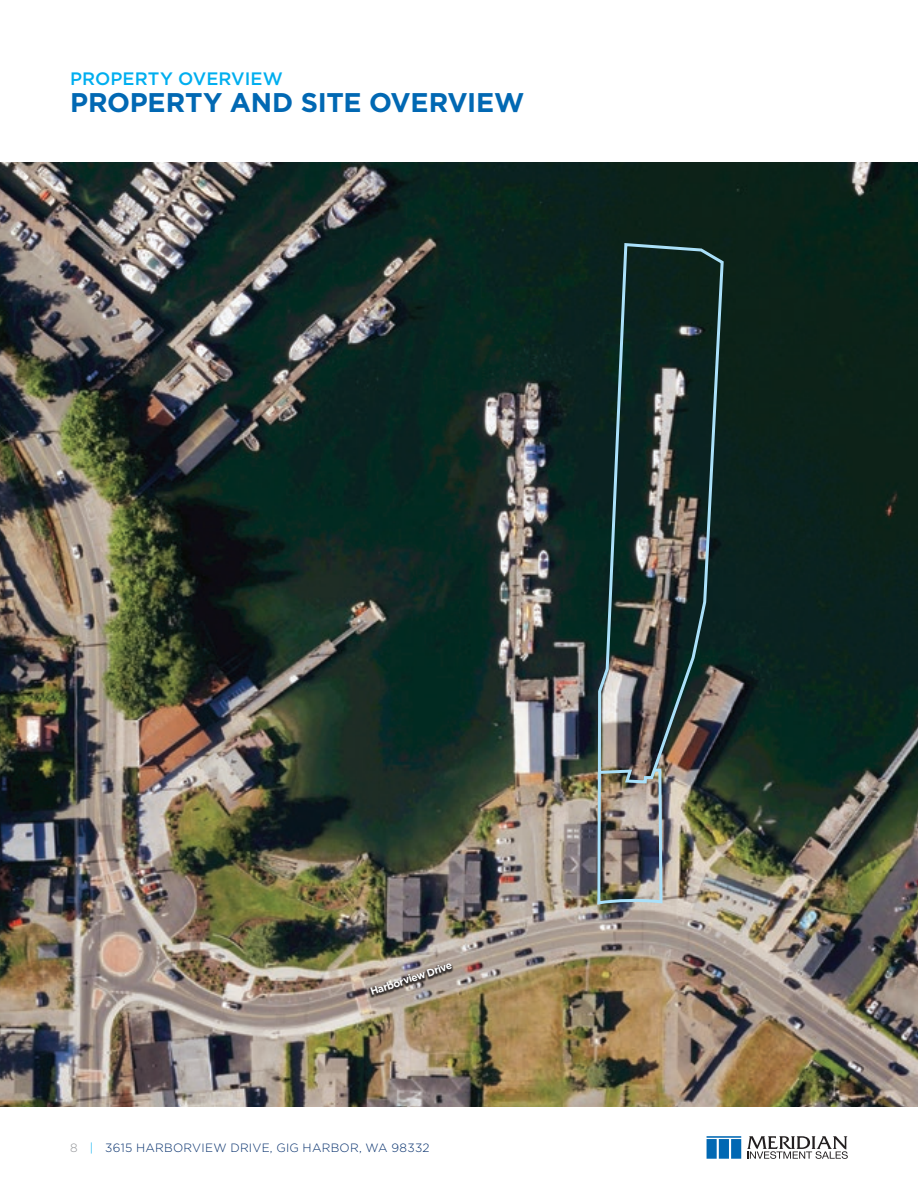
<style>
.page{position:relative;width:918px;height:1188px;background:#fff}
.page>*{position:absolute;margin:0;border:0;box-sizing:border-box;transform-origin:0 0}
._02_Title_02_TOC{font:700 27px "Gotham";letter-spacing:-.01em;color:#0168b3}
._02_Title_01_Continuing{font:500 18px "Gotham";color:#00aeef}
.t1{font:300 12px "Gotham";letter-spacing:.025em;color:#052f6c}
._07_Map_Item{font:700 10.5px "Gotham";color:#fff}
.s1{color:#939598}
.s2{color:#00aeef}
</style>
<div class="page">
<svg style="left:747px;top:1136px;width:101px;height:23px"></svg>
<svg style="left:707px;top:1136px;width:34px;height:23px"></svg>
<img style="left:0;top:162px;width:918px;height:945px">
<img style="left:596px;top:241px;width:129px;height:544px">
<img style="left:596px;top:767px;width:68px;height:139px">
<div style="left:368px;top:963px;width:86px;height:35px;background:#231f20;opacity:.85"></div>
<p class="_02_Title_01_Continuing" style="left:70px;top:66px;width:214px">PROPERTY OVERVIEW</p>
<p class="_02_Title_02_TOC" style="left:70px;top:84px;width:456px">PROPERTY AND SITE OVERVIEW</p>
<p class="_07_Map_Item" style="left:368px;top:985px;width:87px;rotate:-18deg">Harborview Drive</p>
<p class="t1" style="left:70px;top:1140px;width:361px"><span class="s1">8</span> <span class="s2">|</span> 3615 HARBORVIEW DRIVE, GIG HARBOR, WA 98332</p>
</div>
